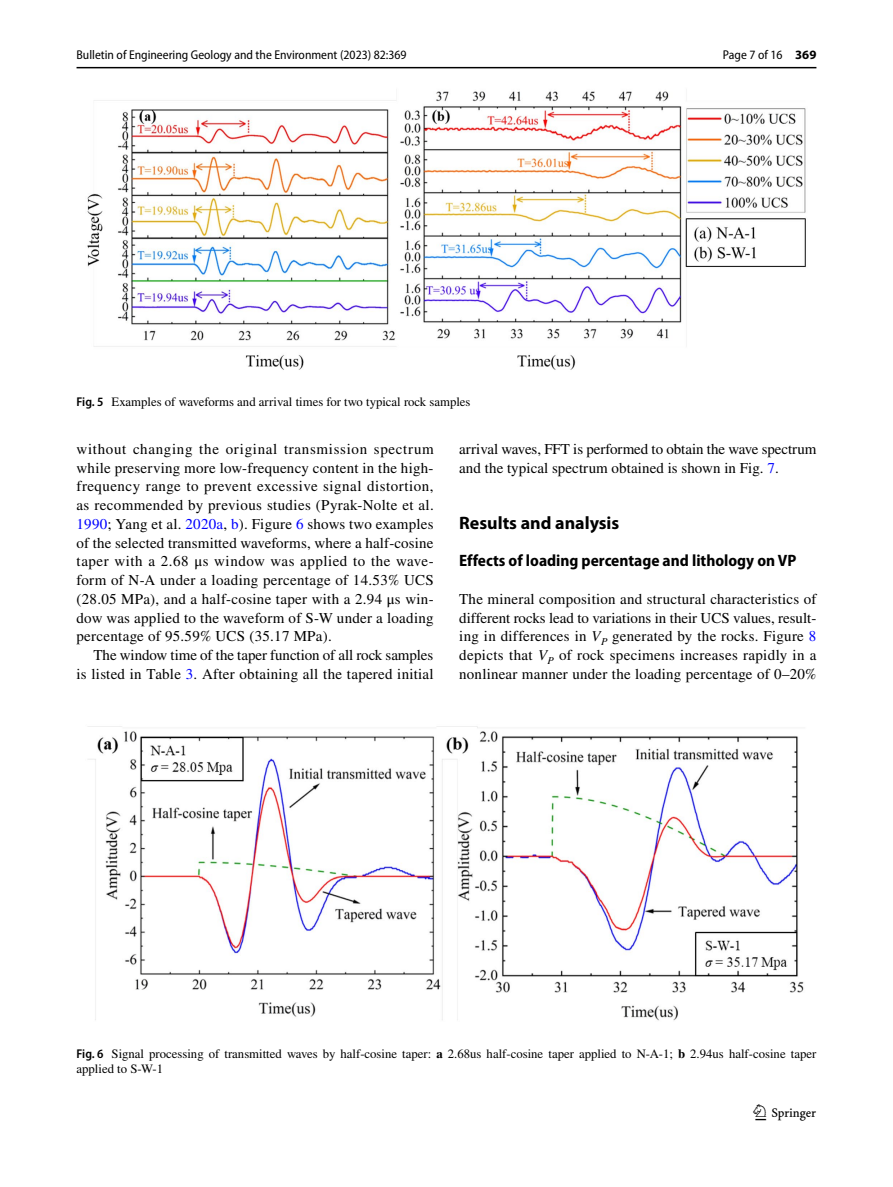
<style>
.page{position:relative;width:893px;height:1187px;background:#fff}
.page>*{position:absolute;margin:0;border:0;box-sizing:border-box;transform-origin:0 0}
.t1{font:22.5px "Springnew Regular 3";color:#000}
.t2{font:700 18px "Myriad Pro";color:#000}
.t3{font:700 semi-condensed 16.5px "Myriad Pro";color:#000}
.t4{font:15px/18.8px "STIX";letter-spacing:.015em;color:#000;text-align:justify}
.t5{font:12.75px/15px "STIX";color:#000}
.t6{font:semi-condensed 12.75px "Myriad Pro";color:#000}
.s1{font-family:"Myriad Pro";font-weight:600;font-stretch:semi-condensed}
.s2{font-weight:700;font-stretch:normal}
.s3{color:#00f}
.s4{font-style:italic}
.s5{font-weight:700}
</style>
<div class="page">
<hr style="left:77px;top:67px;width:739px;height:1px;background:#000">
<img style="left:87px;top:91px;width:719px;height:279px">
<img style="left:88px;top:726px;width:716px;height:295px">
<p class="t6" style="left:77px;top:48px;width:332px">Bulletin of Engineering Geology and the Environment (2023) 82:369</p>
<p class="t5" style="left:77px;top:395px;width:395px"><span class="s1">Fig. 5</span> Examples of waveforms and arrival times for two typical rock samples</p>
<p class="t6" style="left:723px;top:48px;width:95px">Page 7 of 16 <span class="s2">369</span></p>
<p class="t4" style="left:77px;top:440px;width:359px">without changing the original transmission spectrum while preserving more low-frequency content in the high&shy;frequency range to prevent excessive signal distortion, as recommended by previous studies (Pyrak-Nolte et al.<br><span class="s3">1990</span>; Yang et al. <span class="s3">2020a</span>, <span class="s3">b</span>). Figure <span class="s3">6</span> shows two examples of the selected transmitted waveforms, where a half-cosine taper with a 2.68 μs window was applied to the wave&shy;form of N-A under a loading percentage of 14.53% UCS (28.05 MPa), and a half-cosine taper with a 2.94 μs win&shy;dow was applied to the waveform of S-W under a loading percentage of 95.59% UCS (35.17 MPa).</p>
<p class="t4" style="left:77px;top:646px;width:359px;text-align:right">The window time of the taper function of all rock samples<br>is listed in Table <span class="s3">3</span>. After obtaining all the tapered initial</p>
<p class="t4" style="left:459px;top:440px;width:359px">arrival waves, FFT is performed to obtain the wave spectrum and the typical spectrum obtained is shown in Fig. <span class="s3">7</span>.</p>
<p class="t2" style="left:459px;top:511px;width:162px">Results and analysis</p>
<p class="t3" style="left:459px;top:551px;width:339px">Effects of loading percentage and lithology on VP</p>
<p class="t4" style="left:459px;top:590px;width:359px">The mineral composition and structural characteristics of different rocks lead to variations in their UCS values, result&shy;ing in differences in <span class="s4">V</span><sub>P</sub> generated by the rocks. Figure <span class="s3">8 </span>depicts that <span class="s4">V</span><sub>P</sub> of rock specimens increases rapidly in a nonlinear manner under the loading percentage of 0–20%</p>
<p class="t5" style="left:77px;top:1046px;width:741px"><span class="s1">Fig. 6</span> Signal processing of transmitted waves by half-cosine taper: <span class="s5">a</span> 2.68us half-cosine taper applied to N-A-1; <span class="s5">b</span> 2.94us half-cosine taper applied to S-W-1</p>
<h1 class="t1" style="left:755px;top:1104px;width:62px">1 3</h1>
</div>
